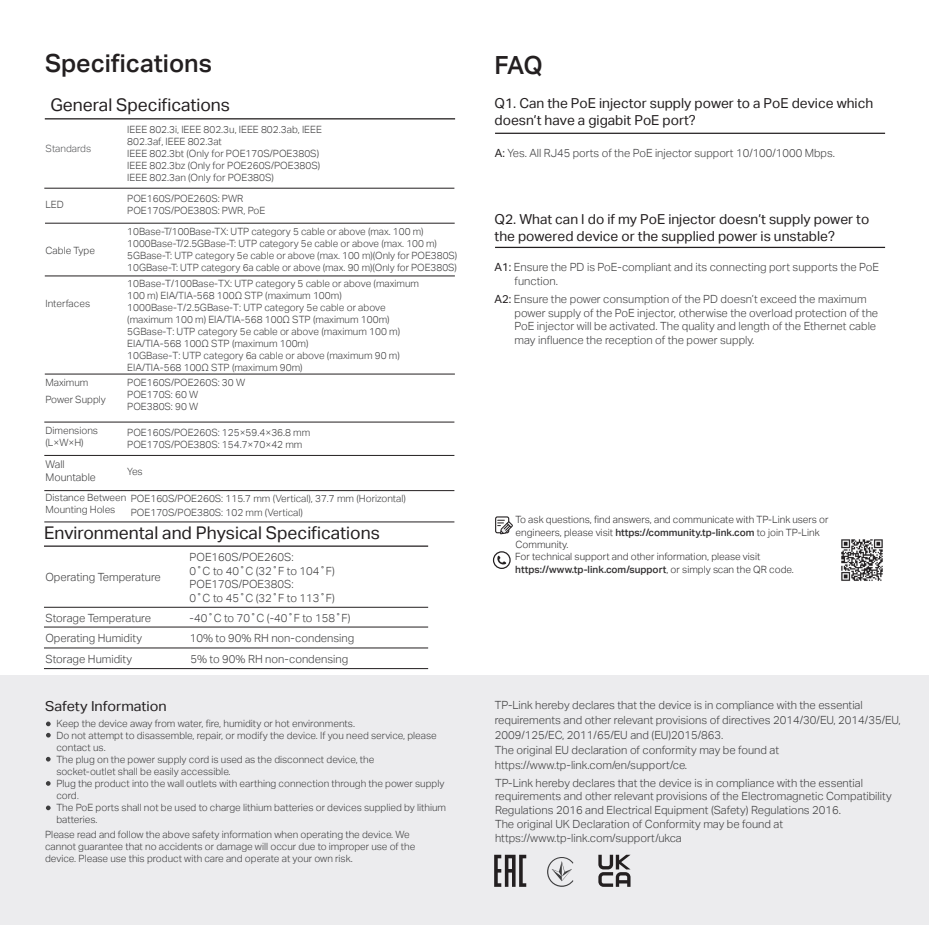
<style>
.page{position:relative;width:929px;height:925px;background:#fff}
.page>*{position:absolute;margin:0;border:0;box-sizing:border-box;transform-origin:0 0}
.t1{font:25px "TP Link Aktiv Medium";color:#231f20}
.t2{font:17.5px "TP Link Aktiv Regular";color:#231f20}
.t3{font:13.75px/16.5px "TP Link Aktiv Regular";color:#231f20}
.t4{font:13.75px "TP Link Aktiv Regular";color:#231f20;scale:1.05 1}
.t5{font:11.25px/13.5px "TP Link Aktiv Light";color:#3e3e3f}
.t6{font:10.62px/12.8px "TP Link Aktiv Light";color:#3e3e3f}
.t7{font:10px/12px "TP Link Aktiv Light";color:#3e3e3f}
.t8{font:10px/12.5px "TP Link Aktiv Light";color:#312f30}
.t9{font:10px "TP Link Aktiv Medium";color:#312f30}
.t10{font:10px "TP Link Aktiv Light";color:#57585a}
.s1{font-family:"Adobe Song Std";font-weight:300}
.s2{font-family:"TP Link Aktiv Regular";color:#231f20}
.s3{font-family:"TP Link Aktiv Medium"}
.s4{font-family:"TP Link Aktiv Light"}
</style>
<div class="page">
<div style="left:0;top:675px;width:928px;height:250px;background:#ececee"></div>
<hr style="left:495px;top:133px;width:389px;height:1px;background:#231f20">
<hr style="left:495px;top:247px;width:389px;height:1px;background:#231f20">
<div style="left:493px;top:551px;width:17px;height:18px;border:1px solid #231f20;border-radius:50%"></div>
<svg style="left:497px;top:556px;width:9px;height:8px"></svg>
<img style="left:841px;top:539px;width:42px;height:42px">
<div style="left:495px;top:516px;width:14px;height:17px;border:1px solid #231f20;border-radius:2px"></div>
<svg style="left:497px;top:520px;width:16px;height:14px"></svg>
<svg style="left:46px;top:721px;width:5px;height:5px"></svg>
<svg style="left:46px;top:757px;width:5px;height:4px"></svg>
<svg style="left:46px;top:733px;width:5px;height:4px"></svg>
<svg style="left:46px;top:805px;width:5px;height:5px"></svg>
<svg style="left:46px;top:781px;width:5px;height:5px"></svg>
<hr style="left:44px;top:545px;width:384px;height:2px;background:#231f20">
<hr style="left:44px;top:607px;width:384px;height:1px;background:#231f20">
<hr style="left:44px;top:627px;width:384px;height:1px;background:#231f20">
<hr style="left:44px;top:648px;width:384px;height:1px;background:#231f20">
<hr style="left:44px;top:668px;width:384px;height:1px;background:#231f20">
<hr style="left:45px;top:118px;width:410px;height:1px;background:#231f20">
<hr style="left:44px;top:188px;width:410px;height:1px;background:#231f20">
<hr style="left:45px;top:223px;width:409px;height:1px;background:#231f20">
<hr style="left:45px;top:276px;width:410px;height:1px;background:#231f20">
<hr style="left:44px;top:490px;width:410px;height:1px;background:#231f20">
<hr style="left:44px;top:422px;width:410px;height:1px;background:#231f20">
<hr style="left:44px;top:455px;width:410px;height:1px;background:#231f20">
<hr style="left:44px;top:522px;width:410px;height:1px;background:#231f20">
<svg style="left:494px;top:855px;width:32px;height:32px"></svg>
<svg style="left:547px;top:857px;width:26px;height:30px"></svg>
<svg style="left:598px;top:855px;width:32px;height:32px"></svg>
<hr style="left:45px;top:374px;width:410px;height:1px;background:#231f20">
<h1 class="t1" style="left:45px;top:49px;width:168px">Specifications</h1>
<h2 class="t2" style="left:50px;top:95px;width:181px">General Specifications</h2>
<p class="t10" style="left:45px;top:143px;width:47px">Standards</p>
<p class="t7" style="left:45px;top:199px;width:20px">LED</p>
<p class="t7" style="left:45px;top:244px;width:51px">Cable Type</p>
<p class="t7" style="left:45px;top:297px;width:46px">Interfaces</p>
<p class="t7" style="left:45px;top:374px;width:62px;line-height:17px">Maximum<br>Power Supply</p>
<p class="t7" style="left:127px;top:123px;width:196px">IEEE 802.3i, IEEE 802.3u, IEEE 802.3ab, IEEE 802.3af, IEEE 802.3at<br>IEEE 802.3bt (Only for POE170S/POE380S)<br>IEEE 802.3bz (Only for POE260S/POE380S)<br>IEEE 802.3an (Only for POE380S)</p>
<p class="t7" style="left:127px;top:193px;width:140px">POE160S/POE260S: PWR<br>POE170S/POE380S: PWR, PoE</p>
<p class="t7" style="left:127px;top:226px;width:331px">10Base-T/100Base-TX: UTP category 5 cable or above (max. 100 m)<br>1000Base-T/2.5GBase-T: UTP category 5e cable or above (max. 100 m)<br>5GBase-T: UTP category 5e cable or above (max. 100 m)(Only for POE380S)<br>10GBase-T: UTP category 6a cable or above (max. 90 m)(Only for POE380S)</p>
<p class="t7" style="left:127px;top:278px;width:293px">10Base-T/100Base-TX: UTP category 5 cable or above (maximum 100 m) EIA/TIA-568 100Ω STP (maximum 100m)<br>1000Base-T/2.5GBase-T: UTP category 5e cable or above (maximum 100 m) EIA/TIA-568 100Ω STP (maximum 100m)<br>5GBase-T: UTP category 5e cable or above (maximum 100 m)<br>EIA/TIA-568 100Ω STP (maximum 100m)<br>10GBase-T: UTP category 6a cable or above (maximum 90 m)<br>EIA/TIA-568 100Ω STP (maximum 90m)</p>
<p class="t7" style="left:127px;top:377px;width:119px">POE160S/POE260S: 30 W<br>POE170S: 60 W<br>POE380S: 90 W</p>
<p class="t7" style="left:45px;top:424px;width:54px">Dimensions (L×W×H)</p>
<p class="t7" style="left:127px;top:427px;width:184px">POE160S/POE260S: 125×59.4×36.8 mm<br>POE170S/POE380S: 154.7×70×42 mm</p>
<p class="t6" style="left:45px;top:458px;width:52px">Wall<br>Mountable</p>
<p class="t7" style="left:127px;top:465px;width:17px">Yes</p>
<p class="t7" style="left:45px;top:492px;width:82px">Distance Between<br>Mounting Holes</p>
<p class="t7" style="left:131px;top:492px;width:276px;line-height:13.9px">POE160S/POE260S: 115.7 mm (Vertical), 37.7 mm (Horizontal)<br>POE170S/POE380S: 102 mm (Vertical)</p>
<h2 class="t2" style="left:44px;top:523px;width:337px">Environmental and Physical Specifications</h2>
<p class="t5" style="left:45px;top:570px;width:117px">Operating Temperature</p>
<p class="t5" style="left:190px;top:550px;width:147px">POE160S/POE260S:<br>0˚C to 40˚C (32˚F to 104˚F)<br>POE170S/POE380S:<br>0˚C to 45˚C (32˚F to 113˚F)</p>
<p class="t5" style="left:45px;top:611px;width:107px">Storage Temperature</p>
<p class="t5" style="left:190px;top:611px;width:162px">-40˚C to 70˚C (-40˚F to 158˚F)</p>
<p class="t5" style="left:45px;top:652px;width:88px">Storage Humidity</p>
<p class="t5" style="left:190px;top:652px;width:159px">5% to 90% RH non-condensing</p>
<p class="t5" style="left:45px;top:631px;width:98px">Operating Humidity</p>
<p class="t5" style="left:190px;top:631px;width:166px">10% to 90% RH non-condensing</p>
<h3 class="t4" style="left:45px;top:699px;width:117px">Safety Information</h3>
<p class="t7" style="left:56px;top:718px;width:391px">Keep the device away from water, fire, humidity or hot environments.<br>Do not attempt to disassemble, repair, or modify the device. If you need service, please contact us.<br>The plug on the power supply cord is used as the disconnect device, the<br>socket-outlet shall be easily accessible.<br>Plug the product into the wall outlets with earthing connection through the power supply cord<span class="s1">.<br></span>The PoE ports shall not be used to charge lithium batteries or devices supplied by lithium batteries.</p>
<p class="t7" style="left:45px;top:828px;width:372px">Please read and follow the above safety information when operating the device. We cannot guarantee that no accidents or damage will occur due to improper use of the device. Please use this product with care and operate at your own risk.</p>
<h1 class="t1" style="left:494px;top:51px;width:50px">FAQ</h1>
<h3 class="t3" style="left:494px;top:95px;width:380px">Q1. Can the PoE injector supply power to a PoE device which doesn’t have a gigabit PoE port?</h3>
<p class="t5" style="left:495px;top:146px;width:341px"><span class="s2">A:</span> Yes. All RJ45 ports of the PoE injector support 10/100/1000 Mbps.</p>
<h3 class="t3" style="left:494px;top:211px;width:376px">Q2. What can I do if my PoE injector doesn’t supply power to the powered device or the supplied power is unstable?</h3>
<p class="t5" style="left:514px;top:261px;width:366px;text-indent:-20px"><span class="s2">A1:</span> Ensure the PD is PoE-compliant and its connecting port supports the PoE function.</p>
<p class="t5" style="left:514px;top:293px;width:365px;text-indent:-20px"><span class="s2">A2:</span> Ensure the power consumption of the PD doesn’t exceed the maximum power supply of the PoE injector, otherwise the overload protection of the PoE injector will be activated. The quality and length of the Ethernet cable may influence the reception of the power supply.</p>
<p class="t8" style="left:515px;top:513px;width:314px">To ask questions, find answers, and communicate with TP-Link users or engineers, please visit <span class="s3">https://community.tp-link.com</span> to join TP-Link<br>Community.</p>
<p class="t8" style="left:515px;top:551px;width:247px">For technical support and other information, please visit</p>
<p class="t9" style="left:515px;top:564px;width:280px">https://www.tp-link.com/support<span class="s4">, or simply scan the QR code.</span></p>
<p class="t5" style="left:494px;top:698px;width:407px;line-height:15px">TP-Link hereby declares that the device is in compliance with the essential requirements and other relevant provisions of directives 2014/30/EU, 2014/35/EU, 2009/125/EC, 2011/65/EU and (EU)2015/863.<br>The original EU declaration of conformity may be found at https://www.tp-link.com/en/support/ce.</p>
<p class="t5" style="left:495px;top:776px;width:398px">TP-Link hereby declares that the device is in compliance with the essential requirements and other relevant provisions of the Electromagnetic Compatibility<br>Regulations 2016 and Electrical Equipment (Safety) Regulations 2016.</p>
<p class="t5" style="left:495px;top:818px;width:290px">The original UK Declaration of Conformity may be found at https://www.tp-link.com/support/ukca</p>
</div>
